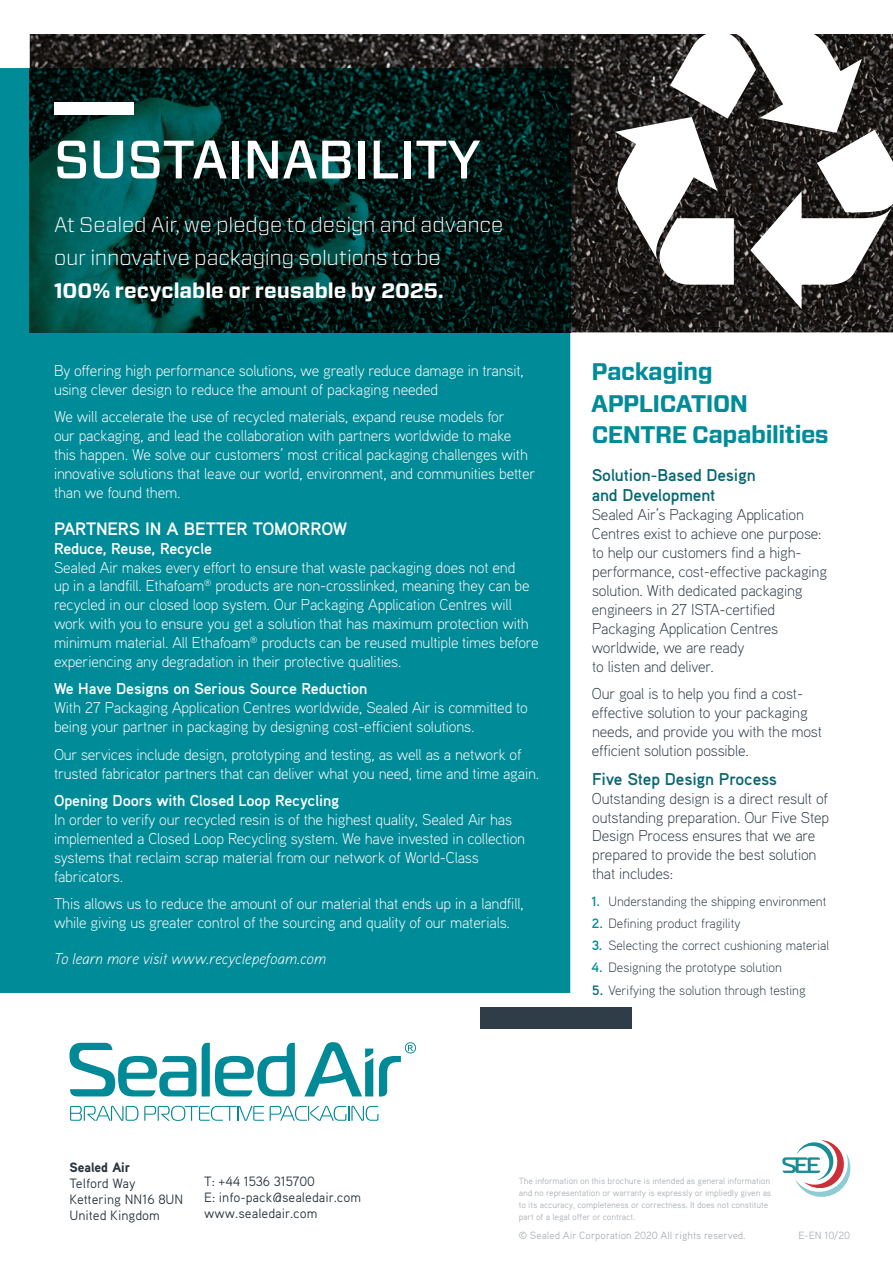
<style>
.page{position:relative;width:893px;height:1263px;background:#fff}
.page>*{position:absolute;margin:0;border:0;box-sizing:border-box;transform-origin:0 0}
.t1{font:500 54px "Forza";color:#fff}
.t2{font:700 24px/31.5px "Forza";letter-spacing:-.02em;color:#008b98}
.t3{font:300 21px/33px "Forza";letter-spacing:-.01em;color:#fff}
.t4{font:700 21px "Forza";color:#fff}
.t5{font:700 18px "Aaux Pro OT";letter-spacing:-.01em;color:#fff}
.t6{font:700 17.1px/20.5px "Aaux Pro OT";letter-spacing:-.01em;color:#096772}
.t7{font:300 15.75px/18.9px "Aaux Pro OT";letter-spacing:-.01em;color:#fff}
.t8{font:300 15.75px/18.9px "Aaux Pro OT";letter-spacing:-.01em;color:#2e3d48}
.t9{font:700 15.75px "Aaux Pro OT";letter-spacing:-.01em;color:#fff}
.t10{font:italic 300 15.75px "Aaux Pro OT";letter-spacing:-.01em;color:#fff}
.t11{font:300 13.5px "Aaux Pro OT";color:#2e3d48}
.t12{font:13.5px/16.2px "Aaux Pro OT";color:#2c3741}
.t13{font:900 13.5px "Aaux Pro OT";color:#2c3741}
.t14{font:10.5px "Aaux Pro OT";color:#adb2b6}
.t15{font:9px/12px "Aaux Pro OT";letter-spacing:-.01em;color:#adb2b6}
.s1{font-weight:700;color:#008b98}
.s2{font-weight:700;color:#096772}
</style>
<div class="page">
<svg style="left:70px;top:1106px;width:68px;height:15px"></svg>
<svg style="left:144px;top:1106px;width:120px;height:15px"></svg>
<svg style="left:270px;top:1106px;width:108px;height:15px"></svg>
<svg style="left:69px;top:1043px;width:127px;height:53px"></svg>
<svg style="left:379px;top:1042px;width:37px;height:54px"></svg>
<svg style="left:202px;top:1043px;width:93px;height:53px"></svg>
<svg style="left:304px;top:1042px;width:69px;height:54px"></svg>
<svg style="left:782px;top:1140px;width:68px;height:57px"></svg>
<img style="left:30px;top:34px;width:863px;height:298px">
<div style="left:0;top:68px;width:570px;height:925px;background:#008b98"></div>
<img style="left:30px;top:68px;width:540px;height:264px">
<div style="left:480px;top:1008px;width:152px;height:21px;background:#2e3d48"></div>
<div style="left:54px;top:103px;width:79px;height:12px;background:#fff"></div>
<svg style="left:615px;top:34px;width:278px;height:275px"></svg>
<h1 class="t1" style="left:54px;top:124px;width:428px">SUSTAINABILITY</h1>
<h3 class="t3" style="left:54px;top:207px;width:451px">At Sealed Air, we pledge to design and advance our innovative packaging solutions to be</h3>
<h3 class="t4" style="left:54px;top:276px;width:391px">100% recyclable or reusable by 2025.</h3>
<p class="t7" style="left:54px;top:360px;width:471px">By offering high performance solutions, we greatly reduce damage in transit, using clever design to reduce the amount of packaging needed</p>
<p class="t7" style="left:54px;top:407px;width:483px">We will accelerate the use of recycled materials, expand reuse models for<br>our packaging, and lead the collaboration with partners worldwide to make this happen. We solve our customers’ most critical packaging challenges with innovative solutions that leave our world, environment, and communities better than we found them.</p>
<p class="t5" style="left:54px;top:517px;width:295px">PARTNERS IN A BETTER TOMORROW</p>
<p class="t9" style="left:54px;top:538px;width:159px">Reduce, Reuse, Recycle</p>
<p class="t7" style="left:54px;top:557px;width:486px">Sealed Air makes every effort to ensure that waste packaging does not end<br>up in a landfill. Ethafoam<sup>®</sup> products are non-crosslinked, meaning they can be recycled in our closed loop system. Our Packaging Application Centres will work with you to ensure you get a solution that has maximum protection with minimum material. All Ethafoam<sup>®</sup> products can be reused multiple times before experiencing any degradation in their protective qualities.</p>
<p class="t9" style="left:54px;top:679px;width:315px">We Have Designs on Serious Source Reduction</p>
<p class="t7" style="left:54px;top:698px;width:475px">With 27 Packaging Application Centres worldwide, Sealed Air is committed to being your partner in packaging by designing cost-efficient solutions.</p>
<p class="t7" style="left:54px;top:744px;width:487px">Our services include design, prototyping and testing, as well as a network of trusted fabricator partners that can deliver what you need, time and time again.</p>
<p class="t9" style="left:54px;top:790px;width:287px">Opening Doors with Closed Loop Recycling</p>
<p class="t7" style="left:54px;top:809px;width:473px">In order to verify our recycled resin is of the highest quality, Sealed Air has implemented a Closed Loop Recycling system. We have invested in collection systems that reclaim scrap material from our network of World-Class fabricators.</p>
<p class="t7" style="left:54px;top:893px;width:471px">This allows us to reduce the amount of our material that ends up in a landfill, while giving us greater control of the sourcing and quality of our materials.</p>
<p class="t10" style="left:54px;top:948px;width:274px">To learn more visit www.recyclepefoam.com</p>
<h2 class="t2" style="left:591px;top:357px;width:239px">Packaging<br>APPLICATION<br>CENTRE Capabilities</h2>
<p class="t6" style="left:592px;top:464px;width:166px">Solution-Based Design and Development</p>
<p class="t8" style="left:592px;top:505px;width:237px">Sealed Air’s Packaging Application<br>Centres exist to achieve one purpose: to help our customers find a high&shy;performance, cost-effective packaging solution. With dedicated packaging engineers in 27 ISTA-certified<br>Packaging Application Centres worldwide, we are ready<br>to listen and deliver.</p>
<p class="t8" style="left:592px;top:683px;width:232px">Our goal is to help you find a cost&shy;effective solution to your packaging needs, and provide you with the most efficient solution possible.</p>
<p class="t6" style="left:592px;top:768px;width:187px">Five Step Design Process</p>
<p class="t8" style="left:592px;top:788px;width:239px">Outstanding design is a direct result of outstanding preparation. Our Five Step Design Process ensures that we are prepared to provide the best solution that includes:</p>
<p class="t11" style="left:591px;top:892px;width:236px"><span class="s1">1.</span> Understanding the shipping environment</p>
<p class="t11" style="left:592px;top:915px;width:150px"><span class="s1">2.</span> Defining product fragility</p>
<p class="t11" style="left:592px;top:937px;width:239px"><span class="s1">3.</span> Selecting the correct cushioning material</p>
<p class="t11" style="left:591px;top:959px;width:192px"><span class="s1">4.</span> Designing the prototype solution</p>
<p class="t11" style="left:592px;top:981px;width:215px"><span class="s2">5.</span> Verifying the solution through testing</p>
<p class="t13" style="left:69px;top:1158px;width:62px">Sealed Air</p>
<p class="t12" style="left:69px;top:1175px;width:115px">Telford Way<br>Kettering NN16 8UN<br>United Kingdom</p>
<p class="t12" style="left:204px;top:1173px;width:158px">T: +44 1536 315700<br>E: info-pack@sealedair.com www.sealedair.com</p>
<p class="t15" style="left:519px;top:1175px;width:254px">The information on this brochure is intended as general information and no representation or warranty is expressly or impliedly given as to its accuracy, completeness or correctness. It does not constitute part of a legal offer or contract.</p>
<p class="t14" style="left:519px;top:1229px;width:228px">© Sealed Air Corporation 2020 All rights reserved.</p>
<p class="t14" style="left:798px;top:1229px;width:53px">E-EN 10/20</p>
</div>
